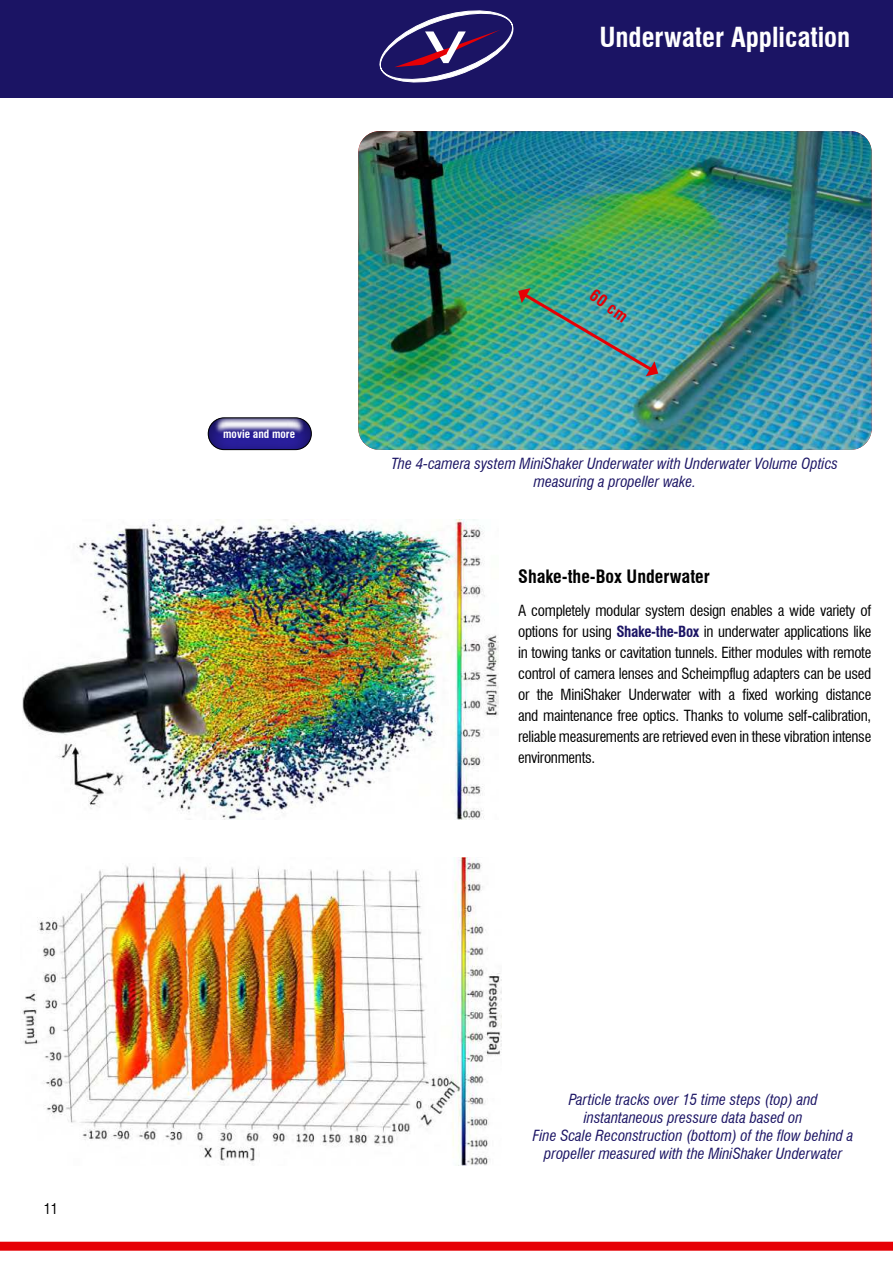
<style>
.page{position:relative;width:893px;height:1263px;background:#fff}
.page>*{position:absolute;margin:0;border:0;box-sizing:border-box;transform-origin:0 0}
.t1{font:700 condensed 27px "Swiss 721 BT";color:#fff}
.t2{font:700 condensed 18px "Swiss 721 BT";color:#000}
.t3{font:700 condensed 16.5px "Swiss 721 BT";color:#e60005}
.t4{font:condensed 15px/21px "Swiss 721 BT";letter-spacing:-.02em;color:#000;text-align:justify}
.t5{font:italic condensed 15px/18px "Swiss 721 BT";color:#1b1464;text-align:center}
.t6{font:condensed 14.25px "Swiss 721 BT";color:#000}
.t7{font:700 condensed 11.25px "Swiss 721 BT";color:#fff}
.s1{font-weight:700;color:#1b1464}
</style>
<div class="page">
<div style="left:0;top:0;width:893px;height:97px;background:#1b1464"></div>
<div style="left:0;top:1242px;width:893px;height:9px;background:#e60005"></div>
<svg style="left:380px;top:11px;width:133px;height:71px"></svg>
<img style="left:358px;top:131px;width:514px;height:319px">
<img style="left:518px;top:288px;width:140px;height:88px">
<img style="left:22px;top:858px;width:479px;height:308px">
<img style="left:22px;top:519px;width:477px;height:300px">
<svg style="left:208px;top:436px;width:104px;height:15px"></svg>
<svg style="left:207px;top:417px;width:105px;height:19px;background:#7e79b0"></svg>
<div style="left:208px;top:418px;width:104px;height:32px;border:1px solid #000;border-radius:16px"></div>
<p class="t6" style="left:44px;top:1203px;width:16px">11</p>
<p class="t7" style="left:223px;top:429px;width:73px">movie and more</p>
<h1 class="t1" style="left:599px;top:27px;width:252px">Underwater Application</h1>
<p class="t3" style="left:596px;top:288px;width:44px;rotate:36deg">60 cm</p>
<p class="t5" style="left:392px;top:456px;width:448px">The 4-camera system MiniShaker Underwater with Underwater Volume Optics measuring a propeller wake.</p>
<p class="t2" style="left:518px;top:569px;width:193px">Shake-the-Box Underwater</p>
<p class="t4" style="left:518px;top:601px;width:355px">A completely modular system design enables a wide variety of options for using <span class="s1">Shake-the-Box</span> in underwater applications like in towing tanks or cavitation tunnels. Either modules with remote control of camera lenses and Scheimpflug adapters can be used or the MiniShaker Underwater with a fixed working distance and maintenance free optics. Thanks to volume self-calibration, reliable measurements are retrieved even in these vibration intense environments.</p>
<p class="t5" style="left:533px;top:1092px;width:322px">Particle tracks over 15 time steps (top) and instantaneous pressure data based on<br>Fine Scale Reconstruction (bottom) of the flow behind a propeller measured with the MiniShaker Underwater</p>
</div>
